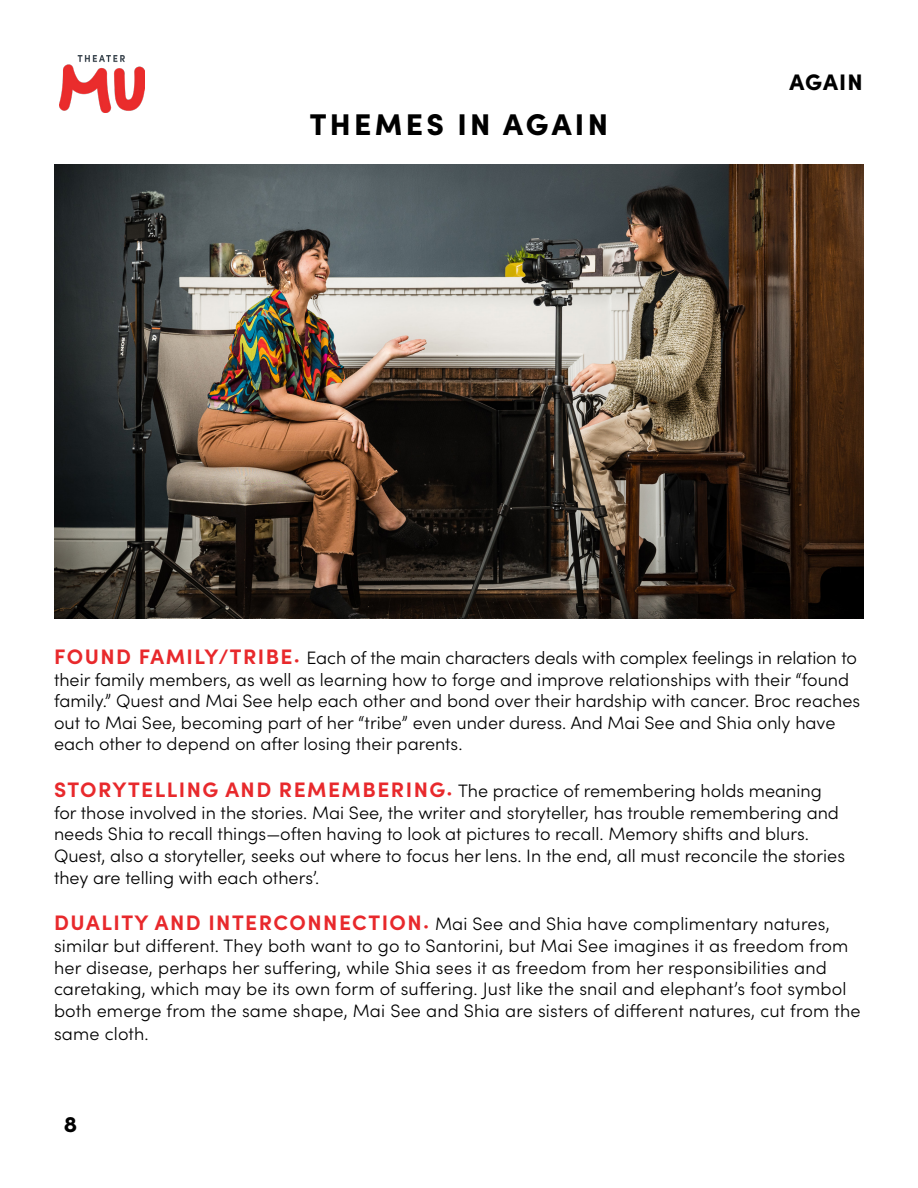
<style>
.page{position:relative;width:918px;height:1188px;background:#fff}
.page>*{position:absolute;margin:0;border:0;box-sizing:border-box;transform-origin:0 0}
.t1{font:900 30px "Sofia Pro";letter-spacing:.11em;color:#000}
.t2{font:900 22.5px "Sofia Pro";letter-spacing:.045em;color:#000}
.t3{font:300 18px/21.6px "Sofia Pro";color:#000}
.s1{font-weight:700;font-size:21px;color:#e8292c}
</style>
<div class="page">
<img style="left:54px;top:165px;width:810px;height:453px">
<img style="left:59px;top:55px;width:85px;height:57px">
<p class="t1" style="left:310px;top:101px;width:300px">THEMES IN AGAIN</p>
<p class="t2" style="left:789px;top:64px;width:75px">AGAIN</p>
<p class="t3" style="left:54px;top:646px;width:808px"><span class="s1">FOUND FAMILY/TRIBE.</span> Each of the main characters deals with complex feelings in relation to their family members, as well as learning how to forge and improve relationships with their “found family.” Quest and Mai See help each other and bond over their hardship with cancer. Broc reaches out to Mai See, becoming part of her “tribe” even under duress. And Mai See and Shia only have each other to depend on after losing their parents.</p>
<p class="t3" style="left:54px;top:779px;width:793px"><span class="s1">STORYTELLING AND REMEMBERING.</span> The practice of remembering holds meaning for those involved in the stories. Mai See, the writer and storyteller, has trouble remembering and needs Shia to recall things—often having to look at pictures to recall. Memory shifts and blurs.<br>Quest, also a storyteller, seeks out where to focus her lens. In the end, all must reconcile the stories they are telling with each others’.</p>
<p class="t3" style="left:54px;top:912px;width:808px"><span class="s1">DUALITY AND INTERCONNECTION.</span> Mai See and Shia have complimentary natures, similar but different. They both want to go to Santorini, but Mai See imagines it as freedom from her disease, perhaps her suffering, while Shia sees it as freedom from her responsibilities and caretaking, which may be its own form of suffering. Just like the snail and elephant’s foot symbol both emerge from the same shape, Mai See and Shia are sisters of different natures, cut from the</p>
<p class="t3" style="left:54px;top:1022px;width:96px">same cloth.</p>
<p class="t2" style="left:64px;top:1107px;width:15px">8</p>
</div>
